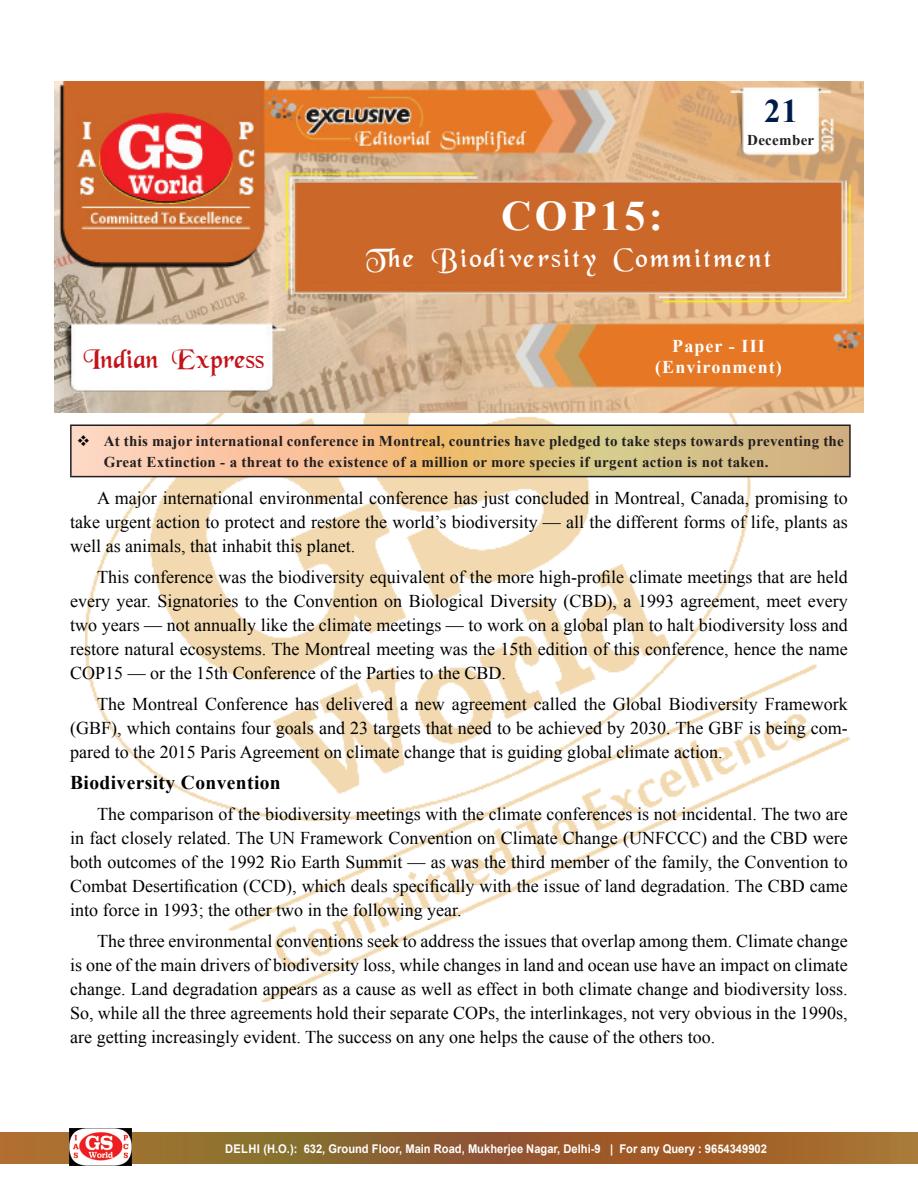
<style>
.page{position:relative;width:918px;height:1188px;background:#fff}
.page>*{position:absolute;margin:0;border:0;box-sizing:border-box;transform-origin:0 0}
.t1{font:700 42px "Times New Roman";letter-spacing:.08em;color:#fff}
.t2{font:700 33px "Times New Roman";color:#001d49}
.t3{font:27.15px "Schwarzwald";letter-spacing:.06em;color:#fff}
.t4{font:27px "Schwarzwald";letter-spacing:-.02em;color:#c4121a}
.t5{font:700 19.5px "Times New Roman";letter-spacing:.02em;color:#000}
.t6{font:18px/24px "Times New Roman";color:#000;text-align:justify}
.t7{font:700 18px/20.5px "Times New Roman";letter-spacing:.06em;color:#fff;text-align:center}
.t8{font:700 15px/21px "Times New Roman";letter-spacing:.02em;color:#231f20}
.t9{font:700 12px "Arial";color:#fff;scale:.93 1}
.s1{color:#000}
</style>
<div class="page">
<img style="left:85px;top:413px;width:764px;height:589px">
<svg style="left:0;top:1133px;width:918px;height:30px;background:#99652e"></svg>
<img style="left:70px;top:1129px;width:62px;height:37px">
<img style="left:54px;top:81px;width:810px;height:332px">
<div style="left:744px;top:128px;width:73px;height:24px;background:#fff"></div>
<svg style="left:72px;top:426px;width:777px;height:50px;background:#e8c18e"></svg>
<hr style="left:70px;top:424px;width:781px;height:2px;background:#231f20">
<hr style="left:70px;top:426px;width:2px;height:50px;background:#231f20">
<hr style="left:849px;top:426px;width:2px;height:50px;background:#231f20">
<hr style="left:70px;top:476px;width:781px;height:1px;background:#231f20">
<h2 class="t2" style="left:764px;top:89px;width:35px">21</h2>
<p class="t8" style="left:747px;top:129px;width:69px">December</p>
<h3 class="t4" style="left:84px;top:344px;width:183px">Indian Express</h3>
<h1 class="t1" style="left:501px;top:187px;width:163px">COP15:</h1>
<h3 class="t3" style="left:365px;top:243px;width:408px">The Biodiversity Commitment</h3>
<p class="t7" style="left:655px;top:336px;width:128px">Paper - III (Environment)</p>
<p class="t8" style="left:104px;top:430px;width:742px;text-indent:-27px"><span class="s1">❖</span> At this major international conference in Montreal, countries have pledged to take steps towards preventing the<br>Great Extinction - a threat to the existence of a million or more species if urgent action is not taken.</p>
<p class="t6" style="left:70px;top:486px;width:779px;text-indent:27px">A major international environmental conference has just concluded in Montreal, Canada, promising to take urgent action to protect and restore the world’s biodiversity — all the different forms of life, plants as well as animals, that inhabit this planet.</p>
<p class="t6" style="left:70px;top:565px;width:779px;text-indent:27px">This conference was the biodiversity equivalent of the more high-profile climate meetings that are held every year. Signatories to the Convention on Biological Diversity (CBD), a 1993 agreement, meet every two years — not annually like the climate meetings — to work on a global plan to halt biodiversity loss and restore natural ecosystems. The Montreal meeting was the 15th edition of this conference, hence the name COP15 — or the 15th Conference of the Parties to the CBD.</p>
<p class="t6" style="left:70px;top:692px;width:779px;text-indent:27px">The Montreal Conference has delivered a new agreement called the Global Biodiversity Framework (GBF), which contains four goals and 23 targets that need to be achieved by 2030. The GBF is being com&shy;pared to the 2015 Paris Agreement on climate change that is guiding global climate action.</p>
<p class="t5" style="left:70px;top:769px;width:212px">Biodiversity Convention</p>
<p class="t6" style="left:70px;top:802px;width:779px;text-indent:27px">The comparison of the biodiversity meetings with the climate conferences is not incidental. The two are in fact closely related. The UN Framework Convention on Climate Change (UNFCCC) and the CBD were both outcomes of the 1992 Rio Earth Summit — as was the third member of the family, the Convention to Combat Desertification (CCD), which deals specifically with the issue of land degradation. The CBD came into force in 1993; the other two in the following year.</p>
<p class="t6" style="left:70px;top:929px;width:779px;text-indent:27px">The three environmental conventions seek to address the issues that overlap among them. Climate change is one of the main drivers of biodiversity loss, while changes in land and ocean use have an impact on climate change. Land degradation appears as a cause as well as effect in both climate change and biodiversity loss.<br>So, while all the three agreements hold their separate COPs, the interlinkages, not very obvious in the 1990s, are getting increasingly evident. The success on any one helps the cause of the others too.</p>
<p class="t9" style="left:225px;top:1140px;width:584px">DELHI (H.O.): 632, Ground Floor, Main Road, Mukherjee Nagar, Delhi-9 | For any Query : 9654349902</p>
</div>
